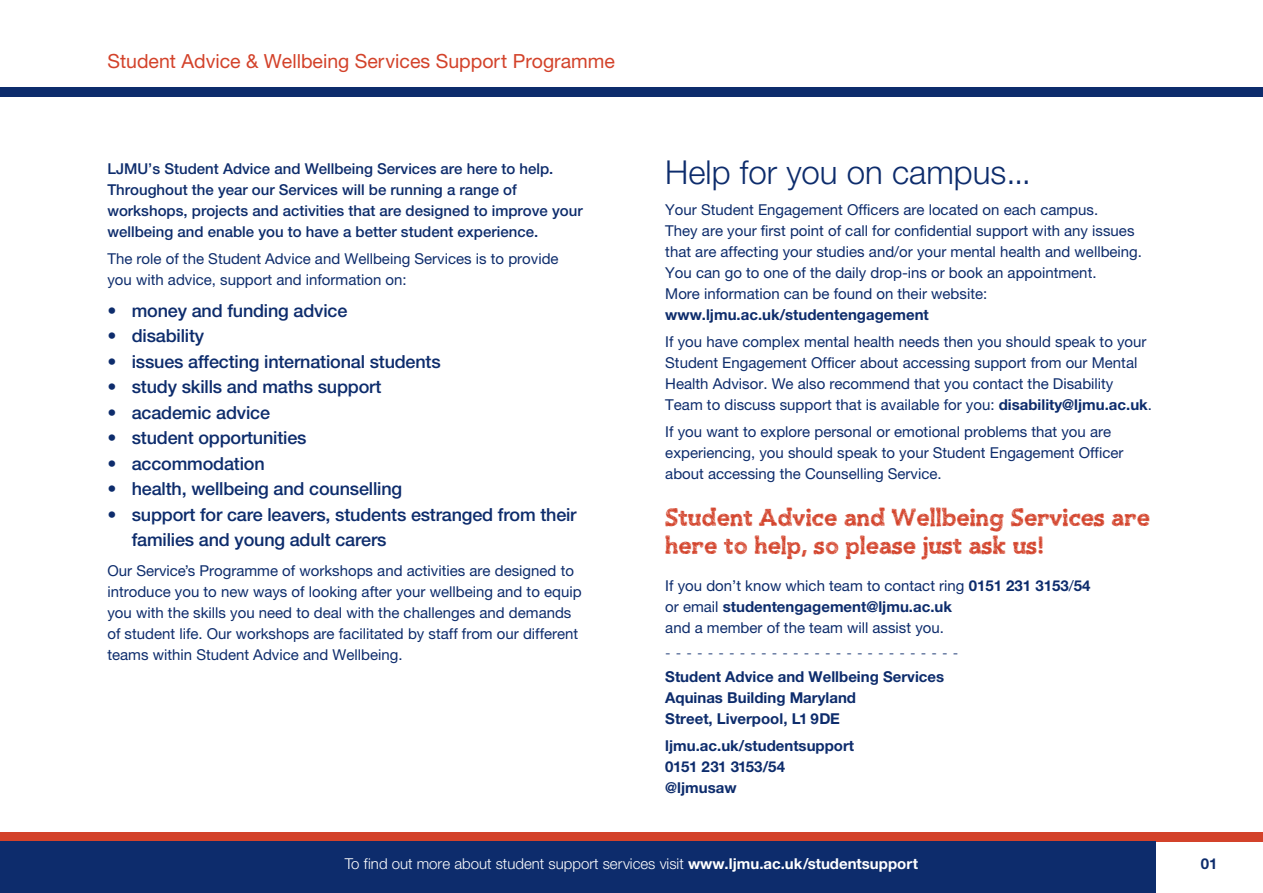
<style>
.page{position:relative;width:1263px;height:893px;background:#fff}
.page>*{position:absolute;margin:0;border:0;box-sizing:border-box;transform-origin:0 0}
.t1{font:300 33px "Helvetica Neue LT";color:#0d2c6c}
.t2{font:24px/28.5px "Slab Thing";letter-spacing:-.02em;color:#d3422a}
.t3{font:19.5px "Helvetica Neue LT";color:#d3422a}
.t4{font:500 18px/25.5px "Helvetica Neue LT";letter-spacing:-.01em;color:#0d2c6c}
.t5{font:15px/21px "Helvetica Neue LT";color:#0d2c6c}
.t6{font:500 15px/21px "Helvetica Neue LT";color:#0d2c6c}
.t7{font:700 15px/21px "Helvetica Neue LT";color:#0d2c6c}
.t8{font:300 15px "Helvetica Neue LT";color:#fff}
.t9{font:300 15px "Helvetica Neue LT";color:#0d2c6c}
.s1{font-weight:700}
</style>
<div class="page">
<div style="left:0;top:832px;width:1263px;height:9px;background:#d3422a"></div>
<div style="left:0;top:841px;width:1155px;height:52px;background:#0d2c6c"></div>
<div style="left:0;top:88px;width:1263px;height:9px;background:#0d2c6c"></div>
<h3 class="t3" style="left:107px;top:49px;width:509px">Student Advice &amp; Wellbeing Services Support Programme</h3>
<p class="t6" style="left:107px;top:158px;width:477px">LJMU’s Student Advice and Wellbeing Services are here to help.<br>Throughout the year our Services will be running a range of workshops, projects and activities that are designed to improve your wellbeing and enable you to have a better student experience.</p>
<p class="t5" style="left:107px;top:248px;width:453px">The role of the Student Advice and Wellbeing Services is to provide you with advice, support and information on:</p>
<p class="t4" style="left:107px;top:297px;width:241px">• money and funding advice</p>
<p class="t4" style="left:107px;top:323px;width:98px">• disability</p>
<p class="t4" style="left:107px;top:348px;width:335px">• issues affecting international students</p>
<p class="t4" style="left:107px;top:374px;width:275px">• study skills and maths support</p>
<p class="t4" style="left:107px;top:399px;width:164px">• academic advice</p>
<p class="t4" style="left:107px;top:425px;width:201px">• student opportunities</p>
<p class="t4" style="left:107px;top:450px;width:159px">• accommodation</p>
<p class="t4" style="left:107px;top:476px;width:296px">• health, wellbeing and counselling</p>
<p class="t4" style="left:132px;top:501px;width:446px;text-indent:-24px">• support for care leavers, students estranged from their families and young adult carers</p>
<p class="t5" style="left:107px;top:560px;width:476px">Our Service’s Programme of workshops and activities are designed to introduce you to new ways of looking after your wellbeing and to equip you with the skills you need to deal with the challenges and demands of student life. Our workshops are facilitated by staff from our different teams within Student Advice and Wellbeing.</p>
<h1 class="t1" style="left:665px;top:152px;width:367px">Help for you on campus...</h1>
<p class="t5" style="left:665px;top:199px;width:478px">Your Student Engagement Officers are located on each campus.<br>They are your first point of call for confidential support with any issues that are affecting your studies and/or your mental health and wellbeing.<br>You can go to one of the daily drop-ins or book an appointment.<br>More information can be found on their website:</p>
<p class="t7" style="left:665px;top:304px;width:265px">www.ljmu.ac.uk/studentengagement</p>
<p class="t5" style="left:665px;top:331px;width:488px">If you have complex mental health needs then you should speak to your Student Engagement Officer about accessing support from our Mental Health Advisor. We also recommend that you contact the Disability Team to discuss support that is available for you: <span class="s1">disability@ljmu.ac.uk</span>.</p>
<p class="t5" style="left:665px;top:421px;width:460px">If you want to explore personal or emotional problems that you are experiencing, you should speak to your Student Engagement Officer about accessing the Counselling Service.</p>
<h2 class="t2" style="left:665px;top:505px;width:487px">Student Advice and Wellbeing Services are here to help, so please just ask us!</h2>
<p class="t5" style="left:665px;top:574px;width:427px">If you don’t know which team to contact ring <span class="s1">0151 231 3153</span>/<span class="s1">54 </span>or email <span class="s1">studentengagement@ljmu.ac.uk<br></span>and a member of the team will assist you.</p>
<p class="t9" style="left:665px;top:643px;width:295px">----------------------------</p>
<p class="t7" style="left:665px;top:666px;width:280px">Student Advice and Wellbeing Services<br>Aquinas Building Maryland<br>Street, Liverpool, L1 9DE</p>
<p class="t7" style="left:665px;top:735px;width:190px">ljmu.ac.uk/studentsupport<br>0151 231 3153/54 @ljmusaw</p>
<p class="t8" style="left:345px;top:855px;width:575px">To find out more about student support services visit <span class="s1">www.ljmu.ac.uk/studentsupport</span></p>
<p class="t7" style="left:1201px;top:853px;width:18px">01</p>
</div>
